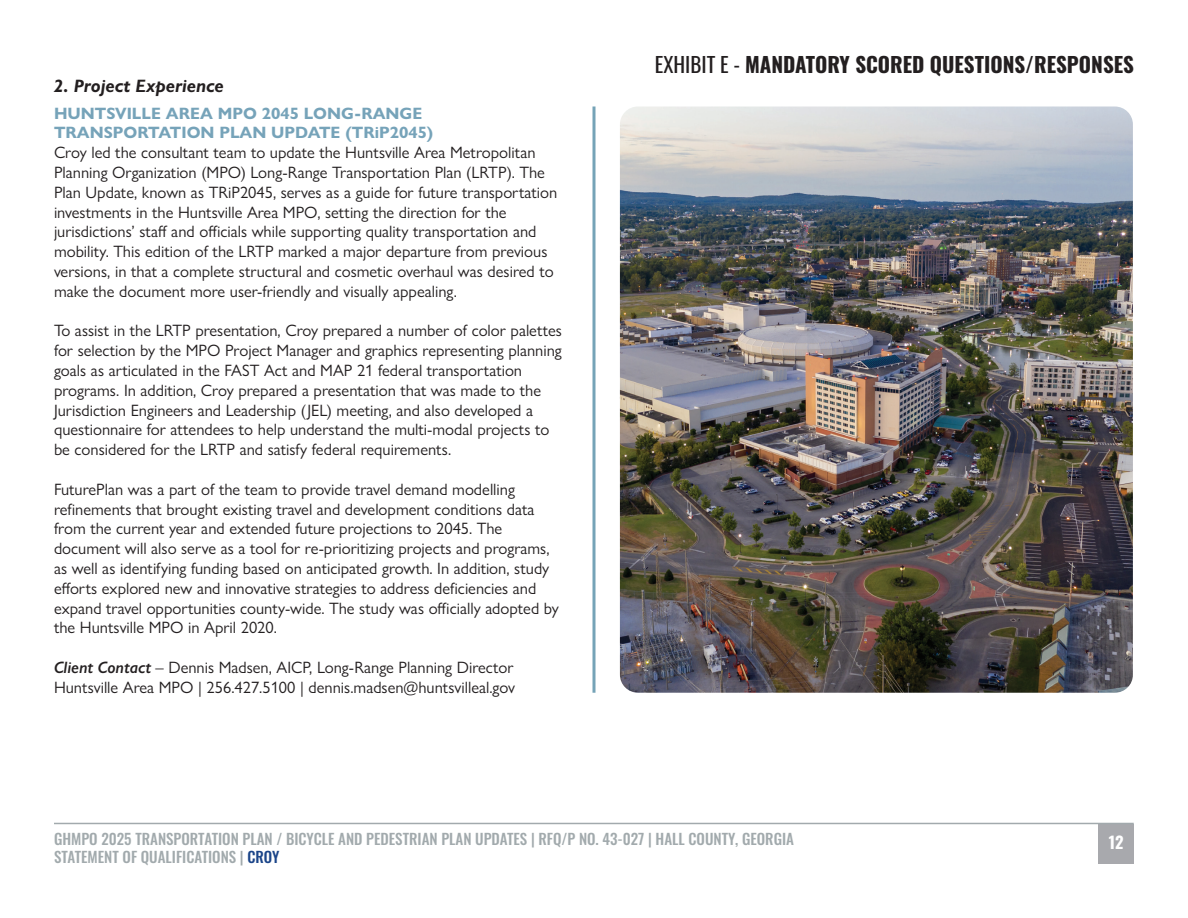
<style>
.page{position:relative;width:1188px;height:918px;background:#fff}
.page>*{position:absolute;margin:0;border:0;box-sizing:border-box;transform-origin:0 0}
.t1{font:700 21px "Oswald";color:#231f20}
.t2{font:italic 700 18px "Gill Sans Nova";color:#231f20}
.t3{font:16.5px/19.8px "Gill Sans Nova";color:#231f20}
.t4{font:700 16.5px/19.8px "Gill Sans Nova";color:#76a3b9}
.t5{font:700 16.5px "Oswald";color:#fff}
.t6{font:500 15px/18px "Oswald";color:#a2aaad}
.s1{font-weight:600;font-style:italic}
.s2{font-weight:400}
.s3{color:#1b4589}
</style>
<div class="page">
<div style="left:1099px;top:824px;width:35px;height:40px;background:#a8a9ad"></div>
<hr style="left:54px;top:823px;width:1080px;height:1px;background:#a2aaad">
<img style="left:620px;top:106px;width:513px;height:587px">
<svg style="left:592px;top:106px;width:4px;height:587px;background:#97b9c8"></svg>
<p class="t2" style="left:54px;top:74px;width:172px">2. Project Experience</p>
<p class="t4" style="left:54px;top:103px;width:381px">HUNTSVILLE AREA MPO 2045 LONG-RANGE<br>TRANSPORTATION PLAN UPDATE (TRiP2045)</p>
<p class="t3" style="left:54px;top:142px;width:505px">Croy led the consultant team to update the Huntsville Area Metropolitan Planning Organization (MPO) Long-Range Transportation Plan (LRTP). The Plan Update, known as TRiP2045, serves as a guide for future transportation investments in the Huntsville Area MPO, setting the direction for the jurisdictions’ staff and officials while supporting quality transportation and mobility. This edition of the LRTP marked a major departure from previous versions, in that a complete structural and cosmetic overhaul was desired to make the document more user-friendly and visually appealing.</p>
<p class="t3" style="left:54px;top:321px;width:509px">To assist in the LRTP presentation, Croy prepared a number of color palettes for selection by the MPO Project Manager and graphics representing planning goals as articulated in the FAST Act and MAP 21 federal transportation programs. In addition, Croy prepared a presentation that was made to the Jurisdiction Engineers and Leadership (JEL) meeting, and also developed a questionnaire for attendees to help understand the multi-modal projects to be considered for the LRTP and satisfy federal requirements.</p>
<p class="t3" style="left:54px;top:479px;width:506px">FuturePlan was a part of the team to provide travel demand modelling refinements that brought existing travel and development conditions data from the current year and extended future projections to 2045. The document will also serve as a tool for re-prioritizing projects and programs, as well as identifying funding based on anticipated growth. In addition, study efforts explored new and innovative strategies to address deficiencies and expand travel opportunities county-wide. The study was officially adopted by the Huntsville MPO in April 2020.</p>
<p class="t3" style="left:54px;top:657px;width:463px"><span class="s1">Client Contact</span> – Dennis Madsen, AICP, Long-Range Planning Director<br>Huntsville Area MPO | 256.427.5100 | dennis.madsen@huntsvilleal.gov</p>
<p class="t1" style="left:655px;top:53px;width:481px"><span class="s2">EXHIBIT E -</span> MANDATORY SCORED QUESTIONS/RESPONSES</p>
<p class="t6" style="left:54px;top:831px;width:742px">GHMPO 2025 TRANSPORTATION PLAN / BICYCLE AND PEDESTRIAN PLAN UPDATES | RFQ/P NO. 43-027 | HALL COUNTY, GEORGIA<br>STATEMENT OF QUALIFICATIONS | <span class="s3">CROY</span></p>
<p class="t5" style="left:1109px;top:834px;width:16px">12</p>
</div>
